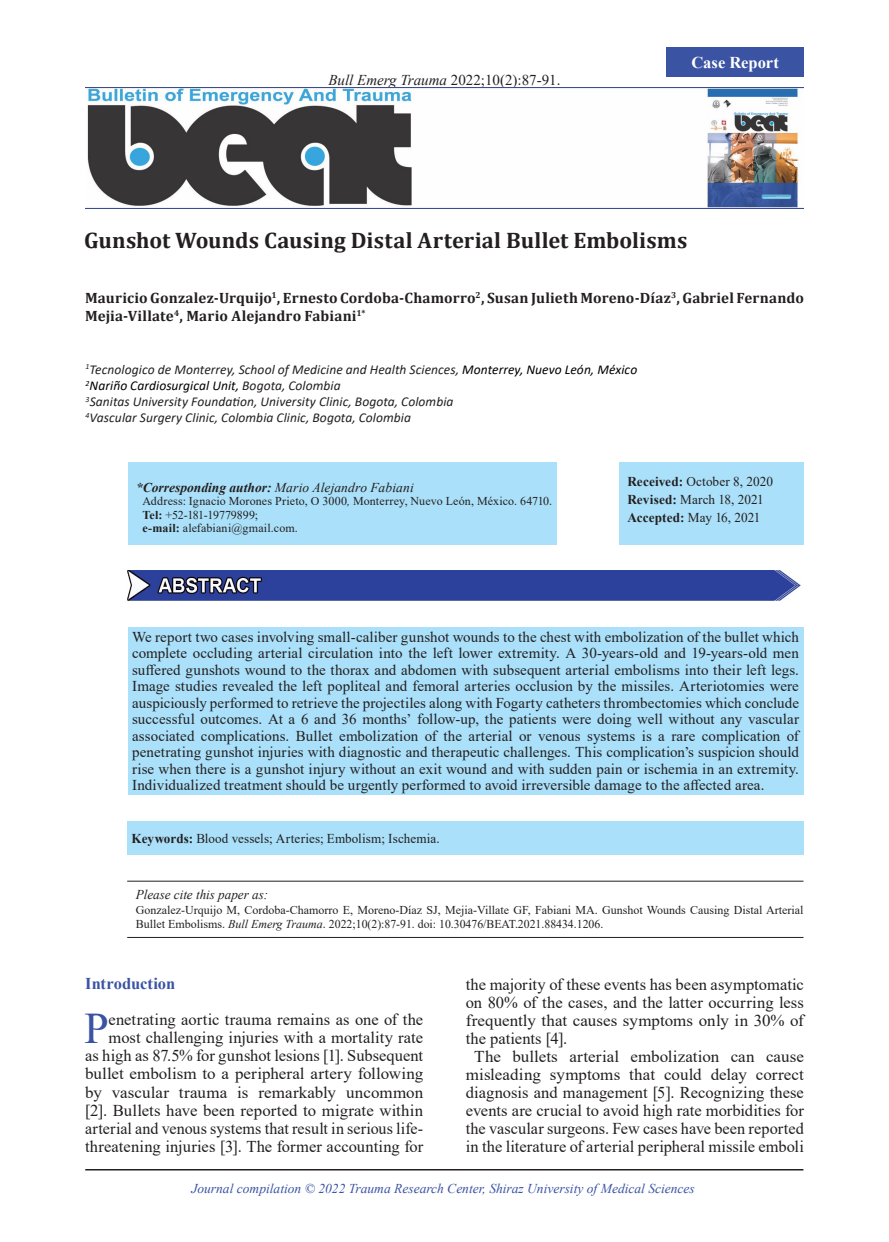
<style>
.page{position:relative;width:889px;height:1242px;background:#fff}
.page>*{position:absolute;margin:0;border:0;box-sizing:border-box;transform-origin:0 0}
.t1{font:43.65px "Times New Roman";color:#3a53a3}
.t2{font:700 22.5px "Cambria";letter-spacing:.005em;color:#231f20}
.t3{font:16.5px/18px "Times New Roman";letter-spacing:.005em;color:#231f20;text-align:right}
.t4{font:700 16.5px "Times New Roman";color:#3a53a3}
.t5{font:700 16.5px "Times New Roman";color:#fff}
.t6{font:15px/16.5px "Times New Roman";letter-spacing:.005em;color:#231f20;text-align:justify}
.t7{font:700 15px/18px "Cambria";letter-spacing:.01em;color:#231f20}
.t8{font:italic 13.5px/16.2px "Calibri";letter-spacing:.005em;color:#231f20}
.t9{font:13.5px/18px "Times New Roman";letter-spacing:.005em;color:#231f20}
.t10{font:italic 13.5px "Times New Roman";color:#3a53a3}
.t11{font:italic 700 13.5px "Times New Roman";color:#231f20}
.t12{font:italic 13.5px "Times New Roman";color:#231f20}
.t13{font:12px/13.5px "Times New Roman";color:#231f20}
.s1{font-style:italic}
.s2{color:#000}
.s3{font-weight:400}
.s4{font-weight:700}
</style>
<div class="page">
<img style="left:85px;top:88px;width:719px;height:121px">
<div style="left:666px;top:48px;width:138px;height:29px;background:#3a53a3"></div>
<div style="left:128px;top:627px;width:675px;height:167px;background:#aae0f9"></div>
<hr style="left:127px;top:937px;width:676px;height:1px;background:#231f20">
<hr style="left:127px;top:881px;width:676px;height:1px;background:#231f20">
<div style="left:128px;top:463px;width:428px;height:82px;background:#aae0f9"></div>
<div style="left:619px;top:463px;width:184px;height:82px;background:#aae0f9"></div>
<img style="left:128px;top:571px;width:673px;height:30px">
<div style="left:127px;top:821px;width:676px;height:34px;background:#aae0f9"></div>
<hr style="left:85px;top:1169px;width:718px;height:1px;background:#231f20">
<p class="t6" style="left:328px;top:72px;width:233px"><span class="s1">Bull Emerg Trauma</span> 2022;10(2):87-91.</p>
<p class="t5" style="left:691px;top:50px;width:89px">Case Report</p>
<h2 class="t2" style="left:84px;top:225px;width:604px">Gunshot Wounds Causing Distal Arterial Bullet Embolisms</h2>
<p class="t7" style="left:85px;top:288px;width:720px">Mauricio Gonzalez-Urquijo<sup>1</sup>, Ernesto Cordoba-Chamorro<sup>2</sup>, Susan Julieth Moreno-Díaz<sup>3</sup>, Gabriel Fernando<br>Mejia-Villate<sup>4</sup>, Mario Alejandro Fabiani<sup>1*</sup></p>
<p class="t8" style="left:86px;top:361px;width:553px"><sup>1</sup>Tecnologico de Monterrey, School of Medicine and Health Sciences, <span class="s2">Monterrey, Nuevo León, México </span><sup>2</sup><span class="s2">Nariño Cardiosurgical Unit,</span> Bogota, Colombia<br><sup>3</sup>Sanitas University Foundation, University Clinic, Bogota, Colombia<br><sup>4</sup>Vascular Surgery Clinic, Colombia Clinic, Bogota, Colombia</p>
<p class="t11" style="left:136px;top:478px;width:279px">*Corresponding author: <span class="s3">Mario Alejandro Fabiani</span></p>
<p class="t13" style="left:142px;top:494px;width:411px">Address: Ignacio Morones Prieto, O 3000<span class="s1">,</span> Monterrey, Nuevo León, México. 64710.<br><span class="s4">Tel:</span> +52-181-19779899;<br><span class="s4">e-mail:</span> alefabiani@gmail.com.</p>
<p class="t9" style="left:627px;top:472px;width:147px"><span class="s4">Received:</span> October 8, 2020<br><span class="s4">Revised:</span> March 18, 2021<br><span class="s4">Accepted:</span> May 16, 2021</p>
<p class="t6" style="left:132px;top:628px;width:668px">We report two cases involving small-caliber gunshot wounds to the chest with embolization of the bullet which complete occluding arterial circulation into the left lower extremity. A 30-years-old and 19-years-old men suffered gunshots wound to the thorax and abdomen with subsequent arterial embolisms into their left legs.<br>Image studies revealed the left popliteal and femoral arteries occlusion by the missiles. Arteriotomies were auspiciously performed to retrieve the projectiles along with Fogarty catheters thrombectomies which conclude successful outcomes. At a 6 and 36 months’ follow-up, the patients were doing well without any vascular associated complications. Bullet embolization of the arterial or venous systems is a rare complication of penetrating gunshot injuries with diagnostic and therapeutic challenges. This complication’s suspicion should rise when there is a gunshot injury without an exit wound and with sudden pain or ischemia in an extremity.<br>Individualized treatment should be urgently performed to avoid irreversible damage to the affected area.</p>
<p class="t9" style="left:132px;top:828px;width:310px"><span class="s4">Keywords:</span> Blood vessels; Arteries; Embolism; Ischemia.</p>
<p class="t12" style="left:136px;top:885px;width:134px">Please cite this paper as:</p>
<p class="t13" style="left:136px;top:902px;width:669px;line-height:14.4px">Gonzalez-Urquijo M, Cordoba-Chamorro E, Moreno-Díaz SJ, Mejia-Villate GF, Fabiani MA. Gunshot Wounds Causing Distal Arterial<br>Bullet Embolisms. <span class="s1">Bull Emerg Trauma</span>. 2022;10(2):87-91. doi: 10.30476/BEAT.2021.88434.1206.</p>
<p class="t4" style="left:85px;top:972px;width:92px">Introduction</p>
<h1 class="t1" style="left:84px;top:998px;width:26px">P</h1>
<p class="t3" style="left:85px;top:1010px;width:340px">enetrating aortic trauma remains as one of the most challenging injuries with a mortality rate<br>as high as 87.5% for gunshot lesions [1]. Subsequent bullet embolism to a peripheral artery following by vascular trauma is remarkably uncommon [2]. Bullets have been reported to migrate within arterial and venous systems that result in serious life&shy;threatening injuries [3]. The former accounting for</p>
<p class="t3" style="left:466px;top:974px;width:340px">the majority of these events has been asymptomatic</p>
<p class="t3" style="left:466px;top:992px;width:339px">on 80% of the cases, and the latter occurring less</p>
<p class="t3" style="left:466px;top:1010px;width:340px">frequently that causes symptoms only in 30% of</p>
<p class="t3" style="left:466px;top:1028px;width:103px">the patients [4].</p>
<p class="t3" style="left:474px;top:1046px;width:331px">The bullets arterial embolization can cause</p>
<p class="t3" style="left:466px;top:1064px;width:340px">misleading symptoms that could delay correct</p>
<p class="t3" style="left:466px;top:1082px;width:339px">diagnosis and management [5]. Recognizing these</p>
<p class="t3" style="left:466px;top:1100px;width:340px">events are crucial to avoid high rate morbidities for</p>
<p class="t3" style="left:466px;top:1118px;width:340px">the vascular surgeons. Few cases have been reported</p>
<p class="t3" style="left:466px;top:1136px;width:340px">in the literature of arterial peripheral missile emboli</p>
<p class="t10" style="left:191px;top:1179px;width:505px">Journal compilation © 2022 Trauma Research Center, Shiraz University of Medical Sciences</p>
</div>
